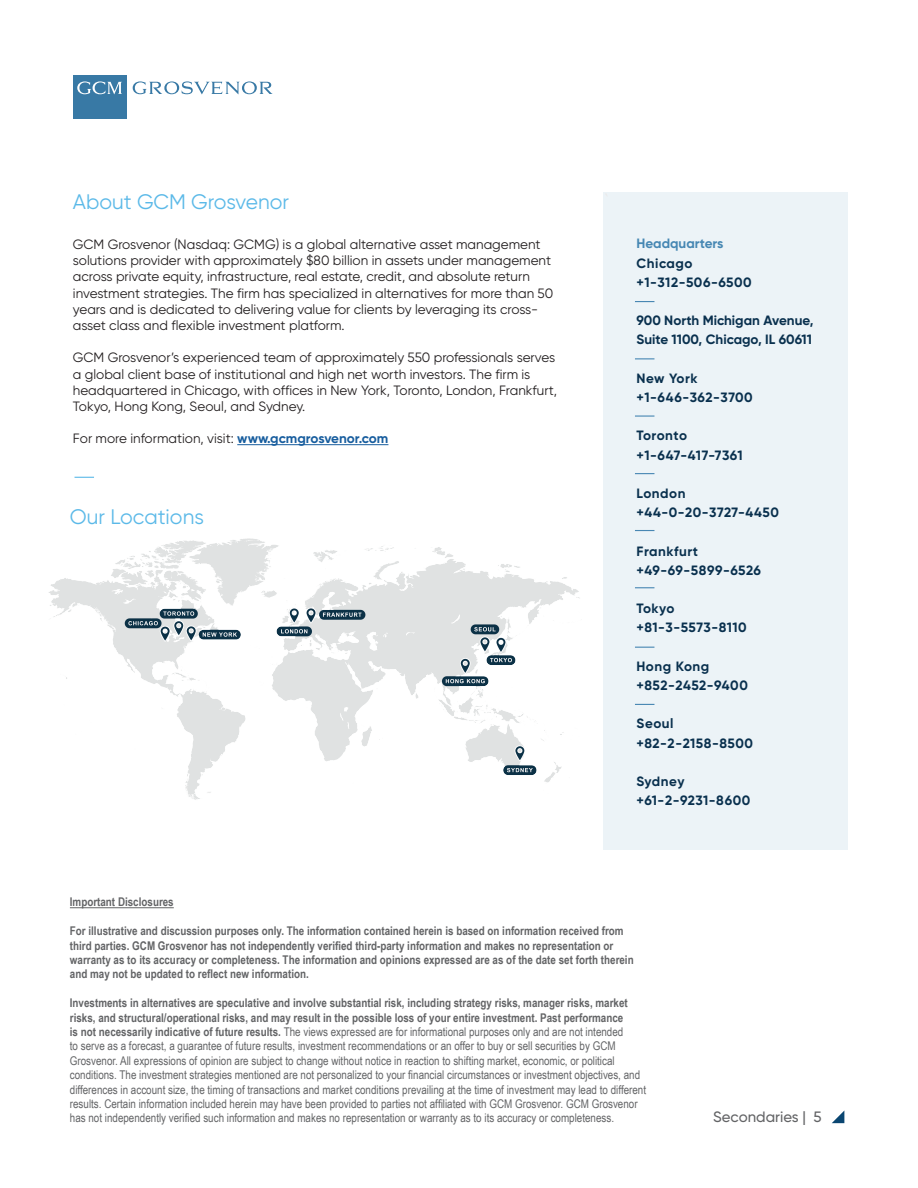
<style>
.page{position:relative;width:918px;height:1188px;background:#fff}
.page>*{position:absolute;margin:0;border:0;box-sizing:border-box;transform-origin:0 0}
.t1{font:21px "Gilroy";color:#5bb9e8}
.t2{font:500 15px "Gilroy";color:#636466}
.t3{font:13.5px/16.2px "Gilroy";color:#231f20}
.t4{font:700 13.5px/19.2px "Gilroy";letter-spacing:.03em;color:#09304e}
.t5{font:700 13.5px/19.2px "Gilroy";color:#09304e}
.t6{font:700 13.5px "Gilroy";color:#4687b3}
.t7{font:12px/14.4px "Arial Narrow";color:#636466}
.t8{font:700 12px/14.4px "Arial Narrow";color:#636466}
.s1{font-weight:700;color:#175d9e}
.s2{font-weight:700}
</style>
<div class="page">
<svg style="left:832px;top:1111px;width:12px;height:12px"></svg>
<img style="left:49px;top:538px;width:530px;height:262px">
<div style="left:73px;top:76px;width:53px;height:43px;background:#3879a5"></div>
<svg style="left:77px;top:81px;width:45px;height:13px"></svg>
<svg style="left:133px;top:81px;width:139px;height:13px"></svg>
<div style="left:603px;top:192px;width:244px;height:658px;background:#ecf3f7"></div>
<hr style="left:237px;top:444px;width:151px;height:1px;background:#175d9e">
<svg style="left:75px;top:477px;width:19px;height:1px"></svg>
<svg style="left:635px;top:358px;width:19px;height:1px"></svg>
<svg style="left:635px;top:301px;width:19px;height:1px"></svg>
<svg style="left:635px;top:415px;width:19px;height:2px"></svg>
<svg style="left:635px;top:473px;width:19px;height:1px"></svg>
<svg style="left:635px;top:530px;width:19px;height:1px"></svg>
<svg style="left:635px;top:587px;width:19px;height:1px"></svg>
<svg style="left:635px;top:647px;width:19px;height:1px"></svg>
<svg style="left:635px;top:704px;width:19px;height:1px"></svg>
<hr style="left:70px;top:907px;width:104px;height:1px;background:#636466">
<h1 class="t1" style="left:73px;top:189px;width:218px">About GCM Grosvenor</h1>
<p class="t3" style="left:73px;top:236px;width:482px">GCM Grosvenor (Nasdaq: GCMG) is a global alternative asset management solutions provider with approximately $80 billion in assets under management across private equity, infrastructure, real estate, credit, and absolute return investment strategies. The firm has specialized in alternatives for more than 50 years and is dedicated to delivering value for clients by leveraging its cross&shy;asset class and flexible investment platform.</p>
<p class="t3" style="left:73px;top:349px;width:486px">GCM Grosvenor’s experienced team of approximately 550 professionals serves a global client base of institutional and high net worth investors. The firm is headquartered in Chicago, with offices in New York, Toronto, London, Frankfurt, Tokyo, Hong Kong, Seoul, and Sydney.</p>
<p class="t3" style="left:73px;top:430px;width:317px">For more information, visit: <span class="s1">www.gcmgrosvenor.com</span></p>
<h1 class="t1" style="left:70px;top:504px;width:136px">Our Locations</h1>
<p class="t6" style="left:636px;top:235px;width:88px">Headquarters</p>
<p class="t4" style="left:636px;top:253px;width:117px">Chicago +1-312-506-6500</p>
<p class="t5" style="left:636px;top:311px;width:179px">900 North Michigan Avenue,<br>Suite 1100, Chicago, IL 60611</p>
<p class="t4" style="left:636px;top:368px;width:118px">New York +1-646-362-3700</p>
<p class="t4" style="left:636px;top:426px;width:108px">Toronto +1-647-417-7361</p>
<p class="t4" style="left:636px;top:484px;width:144px">London +44-0-20-3727-4450</p>
<p class="t4" style="left:636px;top:541px;width:126px">Frankfurt +49-69-5899-6526</p>
<p class="t4" style="left:636px;top:599px;width:112px">Tokyo +81-3-5573-8110</p>
<p class="t4" style="left:636px;top:656px;width:113px">Hong Kong +852-2452-9400</p>
<p class="t4" style="left:636px;top:714px;width:118px">Seoul +82-2-2158-8500</p>
<p class="t4" style="left:636px;top:772px;width:115px">Sydney +61-2-9231-8600</p>
<p class="t8" style="left:70px;top:894px;width:105px">Important Disclosures</p>
<p class="t8" style="left:70px;top:923px;width:565px">For illustrative and discussion purposes only. The information contained herein is based on information received from third parties. GCM Grosvenor has not independently verified third-party information and makes no representation or warranty as to its accuracy or completeness. The information and opinions expressed are as of the date set forth therein and may not be updated to reflect new information.</p>
<p class="t7" style="left:70px;top:995px;width:578px"><span class="s2">Investments in alternatives are speculative and involve substantial risk, including strategy risks, manager risks, market risks, and structural/operational risks, and may result in the possible loss of your entire investment. Past performance<br>is not necessarily indicative of future results.</span> The views expressed are for informational purposes only and are not intended<br>to serve as a forecast, a guarantee of future results, investment recommendations or an offer to buy or sell securities by GCM Grosvenor. All expressions of opinion are subject to change without notice in reaction to shifting market, economic, or political conditions. The investment strategies mentioned are not personalized to your financial circumstances or investment objectives, and differences in account size, the timing of transactions and market conditions prevailing at the time of investment may lead to different results. Certain information included herein may have been provided to parties not affiliated with GCM Grosvenor. GCM Grosvenor has not independently verified such information and makes no representation or warranty as to its accuracy or completeness.</p>
<p class="t2" style="left:713px;top:1108px;width:110px">Secondaries | 5</p>
</div>
